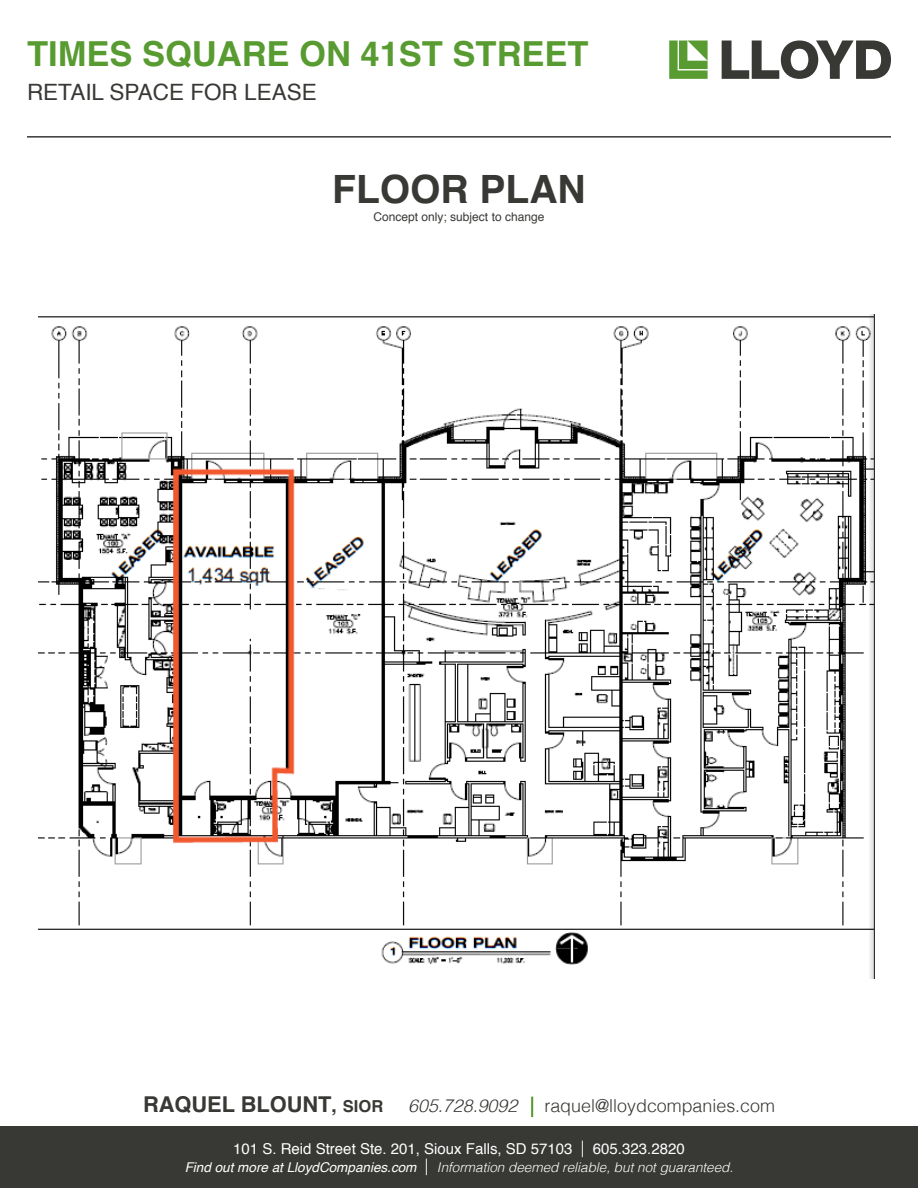
<style>
.page{position:relative;width:918px;height:1188px;background:#fff}
.page>*{position:absolute;margin:0;border:0;box-sizing:border-box;transform-origin:0 0}
.t1{font:700 39px "Helvetica";color:#383935}
.t2{font:700 34.5px "Helvetica";color:#589b31}
.t3{font:22.5px "Helvetica";color:#383935}
.t4{font:700 21.75px "Helvetica";color:#383935}
.t5{font:300 17.85px "Helvetica";color:#383935}
.t6{font:15px "Helvetica";color:#fff}
.t7{font:italic 300 13.5px "Helvetica";color:#fff}
.t8{font:12px "Helvetica";color:#383935}
.s1{font-size:19.5px}
.s2{font-size:16.5px}
.s3{font-style:italic}
.s4{font-style:italic;color:#589b31}
.s5{font-weight:300;font-size:16.5px}
.s6{font-weight:400}
.s7{font-style:normal;font-size:16.5px}
</style>
<div class="page">
<svg style="left:669px;top:41px;width:39px;height:38px"></svg>
<svg style="left:722px;top:40px;width:169px;height:39px"></svg>
<hr style="left:27px;top:136px;width:864px;height:2px;background:#383935">
<div style="left:0;top:1126px;width:918px;height:62px;background:#383935"></div>
<img style="left:39px;top:315px;width:836px;height:663px">
<p class="t2" style="left:27px;top:26px;width:563px">TIMES SQUARE ON 41ST STREET</p>
<p class="t3" style="left:27px;top:75px;width:291px">RETAIL SPACE FOR LEASE</p>
<p class="t1" style="left:332px;top:157px;width:255px">FLOOR PLAN</p>
<p class="t8" style="left:374px;top:207px;width:172px">Concept only; subject to change</p>
<p class="t4" style="left:143px;top:1087px;width:242px">RAQUEL BLOUNT<span class="s1">,</span> <span class="s2">SIOR</span></p>
<p class="t5" style="left:408px;top:1090px;width:368px"><span class="s3">605.728.9092</span> <span class="s4">|</span> raquel@lloydcompanies.com</p>
<p class="t6" style="left:233px;top:1137px;width:453px">101 S. Reid Street Ste. 201, Sioux Falls, SD 57103 <span class="s5">|</span> 605.323.2820</p>
<p class="t7" style="left:185px;top:1156px;width:550px"><span class="s6">Find out more at LloydCompanies.com</span> <span class="s7">|</span> Information deemed reliable, but not guaranteed.</p>
</div>
